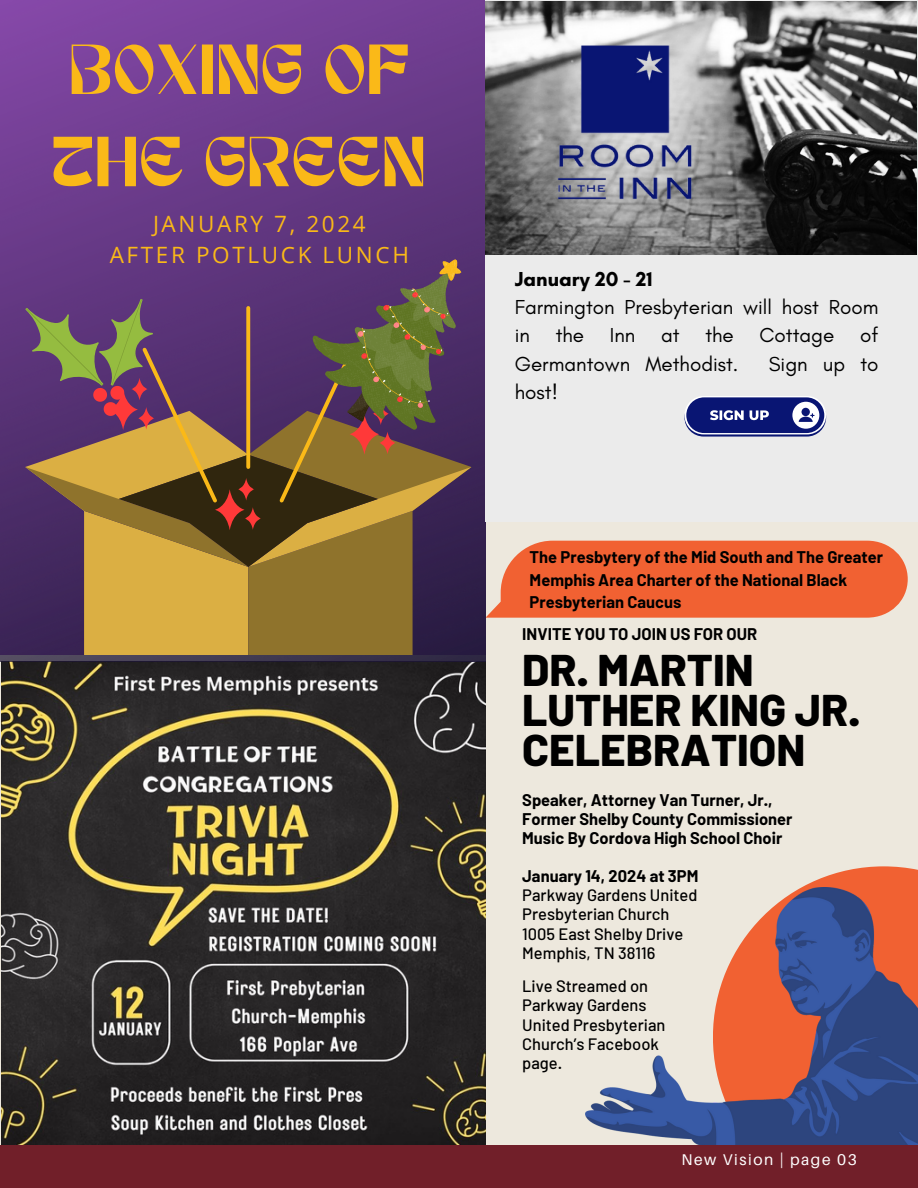
<style>
.page{position:relative;width:918px;height:1188px;background:#ede8dd}
.page>*{position:absolute;margin:0;border:0;box-sizing:border-box;transform-origin:0 0}
.t1{font:66px/92.2px "NOVE Sans Serif";color:#fab918}
.t2{font:800 44.25px/39.9px "Barlow";color:#000}
.t3{font:22.5px "Open Sans";letter-spacing:.115em;color:#fab918}
.t4{font:20.55px/28.2px "Glacial Indifference";color:#000;text-align:justify}
.t5{font:700 20.55px "Glacial Indifference";color:#000}
.t6{font:700 16.5px/22.5px "Barlow";color:#000}
.t7{font:500 16.5px/19.2px "Barlow";color:#000}
.t8{font:15.6px "Aileron";letter-spacing:.1em;color:#fff}
</style>
<div class="page">
<svg style="left:800px;top:866px;width:118px;height:22px;fill:#f16132"></svg>
<img style="left:586px;top:888px;width:332px;height:257px">
<div style="left:0;top:1145px;width:918px;height:43px;background:#711f29"></div>
<img style="left:0;top:654px;width:486px;height:491px">
<div style="left:0;top:0;width:486px;height:654px;background:linear-gradient(to bottom,#7c449e,#3d2658)"></div>
<div style="left:289px;top:217px;width:197px;height:23px;background:#5c347a"></div>
<img style="left:486px;top:2px;width:430px;height:252px">
<img style="left:554px;top:39px;width:141px;height:168px">
<svg style="left:25px;top:240px;width:883px;height:415px"></svg>
<p class="t1" style="left:51px;top:31px;width:377px">BOXING OF<br>THE GREEN</p>
<p class="t3" style="left:153px;top:208px;width:214px">JANUARY 7, 2024</p>
<p class="t3" style="left:110px;top:239px;width:301px">AFTER POTLUCK LUNCH</p>
<p class="t5" style="left:515px;top:267px;width:139px">January 20 - 21</p>
<p class="t4" style="left:515px;top:293px;width:365px">Farmington Presbyterian will host Room in the Inn at the Cottage of Germantown Methodist.</p>
<p class="t4" style="left:769px;top:349px;width:111px">Sign up to</p>
<p class="t4" style="left:515px;top:377px;width:45px">host!</p>
<p class="t6" style="left:530px;top:546px;width:355px">The Presbytery of the Mid South and The Greater<br>Memphis Area Charter of the National Black<br>Presbyterian Caucus</p>
<p class="t6" style="left:522px;top:622px;width:237px">INVITE YOU TO JOIN US FOR OUR</p>
<p class="t2" style="left:522px;top:648px;width:339px">DR. MARTIN<br>LUTHER KING JR.<br>CELEBRATION</p>
<p class="t6" style="left:522px;top:790px;width:272px;line-height:19.2px">Speaker, Attorney Van Turner, Jr.,<br>Former Shelby County Commissioner</p>
<p class="t6" style="left:522px;top:826px;width:262px">Music By Cordova High School Choir</p>
<p class="t6" style="left:522px;top:864px;width:178px">January 14, 2024 at 3PM</p>
<p class="t7" style="left:522px;top:885px;width:177px">Parkway Gardens United<br>Presbyterian Church</p>
<p class="t7" style="left:522px;top:923px;width:163px">1005 East Shelby Drive</p>
<p class="t7" style="left:522px;top:942px;width:135px">Memphis, TN 38116</p>
<p class="t7" style="left:522px;top:976px;width:145px">Live Streamed on<br>Parkway Gardens<br>United Presbyterian<br>Church’s Facebook page.</p>
<p class="t8" style="left:681px;top:1150px;width:177px">New Vision | page 03</p>
</div>
